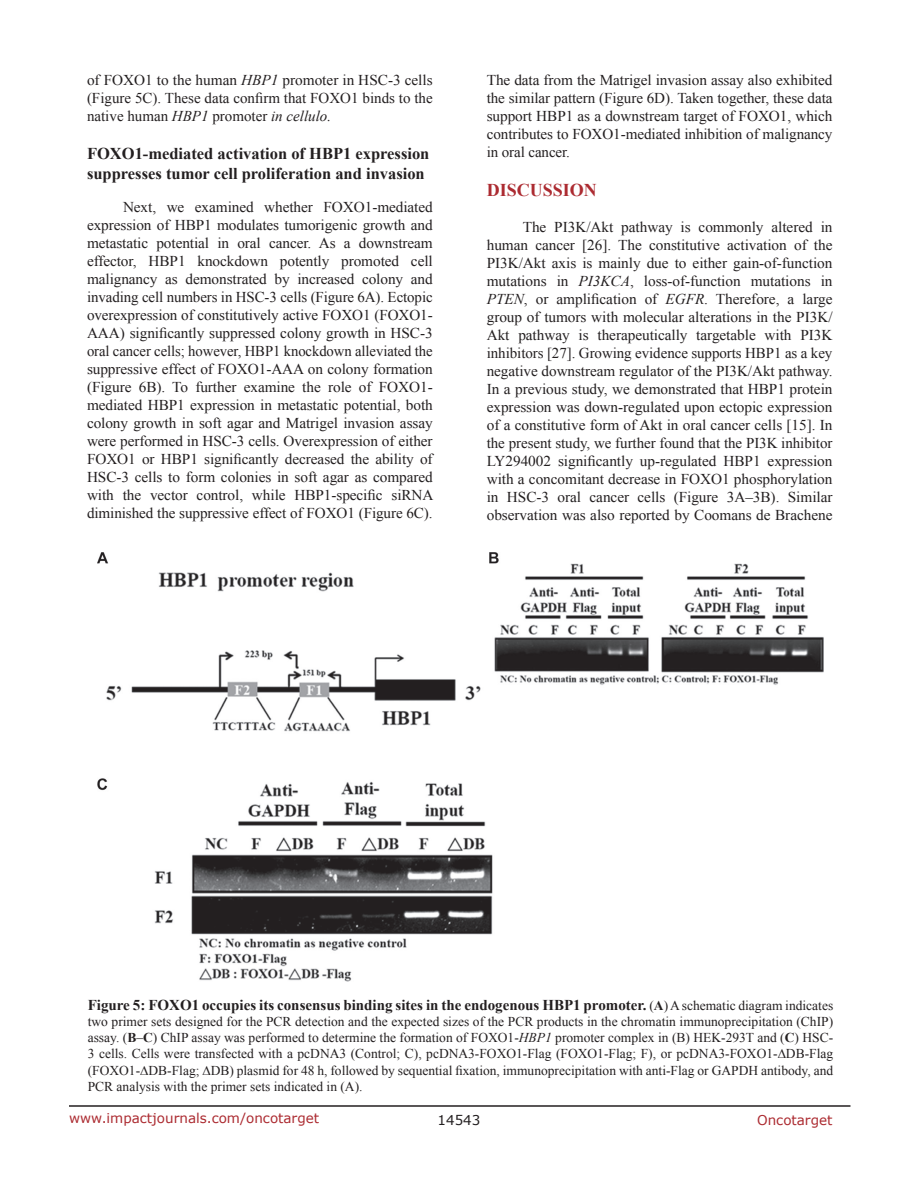
<style>
.page{position:relative;width:918px;height:1188px;background:#fff}
.page>*{position:absolute;margin:0;border:0;box-sizing:border-box;transform-origin:0 0}
.Heading{font:700 18px "Times New Roman";color:#ac2b31}
.SubHeading_middle{font:700 16.5px/19.8px "Times New Roman";color:#231f20}
.BodyText{font:15px/18px "Times New Roman";letter-spacing:-.005em;color:#231f20;text-align:justify}
.FigureText{font:700 15px "Times New Roman";color:#231f20}
.FigureText-2{font:13.5px/16.2px "Times New Roman";color:#231f20;text-align:justify}
.t1{font:13.5px "Verdana";color:#ac2b31}
.t2{font:13.5px "Verdana";color:#231f20}
.s1{font-style:italic}
.s2{font-weight:400;font-size:13.5px}
.s3{font-size:13.5px}
.s4{font-weight:700}
</style>
<div class="page">
<hr style="left:69px;top:1105px;width:781px;height:2px;background:#231f20">
<img style="left:98px;top:552px;width:725px;height:429px">
<p class="BodyText" style="left:87px;top:71px;width:347px">of FOXO1 to the human <span class="s1">HBP1</span> promoter in HSC-3 cells (Figure 5C). These data confirm that FOXO1 binds to the native human <span class="s1">HBP1</span> promoter <span class="s1">in cellulo.</span></p>
<p class="SubHeading_middle" style="left:87px;top:143px;width:344px">FOXO1-mediated activation of HBP1 expression suppresses tumor cell proliferation and invasion</p>
<p class="BodyText" style="left:87px;top:198px;width:348px;text-indent:36px">Next, we examined whether FOXO1-mediated expression of HBP1 modulates tumorigenic growth and metastatic potential in oral cancer. As a downstream effector, HBP1 knockdown potently promoted cell malignancy as demonstrated by increased colony and invading cell numbers in HSC-3 cells (Figure 6A). Ectopic overexpression of constitutively active FOXO1 (FOXO1- AAA) significantly suppressed colony growth in HSC-3 oral cancer cells; however, HBP1 knockdown alleviated the suppressive effect of FOXO1-AAA on colony formation (Figure 6B). To further examine the role of FOXO1- mediated HBP1 expression in metastatic potential, both colony growth in soft agar and Matrigel invasion assay were performed in HSC-3 cells. Overexpression of either FOXO1 or HBP1 significantly decreased the ability of HSC-3 cells to form colonies in soft agar as compared with the vector control, while HBP1-specific siRNA diminished the suppressive effect of FOXO1 (Figure 6C).</p>
<p class="BodyText" style="left:487px;top:71px;width:347px">The data from the Matrigel invasion assay also exhibited the similar pattern (Figure 6D). Taken together, these data support HBP1 as a downstream target of FOXO1, which contributes to FOXO1-mediated inhibition of malignancy in oral cancer.</p>
<p class="Heading" style="left:487px;top:177px;width:112px">DISCUSSION</p>
<p class="BodyText" style="left:487px;top:217px;width:347px;text-indent:36px">The PI3K/Akt pathway is commonly altered in human cancer [26]. The constitutive activation of the PI3K/Akt axis is mainly due to either gain-of-function mutations in <span class="s1">PI3KCA</span>, loss-of-function mutations in <span class="s1">PTEN</span>, or amplification of <span class="s1">EGFR</span>. Therefore, a large group of tumors with molecular alterations in the PI3K/ Akt pathway is therapeutically targetable with PI3K inhibitors [27]. Growing evidence supports HBP1 as a key negative downstream regulator of the PI3K/Akt pathway.<br>In a previous study, we demonstrated that HBP1 protein expression was down-regulated upon ectopic expression of a constitutive form of Akt in oral cancer cells [15]. In the present study, we further found that the PI3K inhibitor LY294002 significantly up-regulated HBP1 expression with a concomitant decrease in FOXO1 phosphorylation in HSC-3 oral cancer cells (Figure 3A–3B). Similar observation was also reported by Coomans de Brachene</p>
<p class="FigureText" style="left:88px;top:994px;width:747px">Figure 5: FOXO1 occupies its consensus binding sites in the endogenous HBP1 promoter. <span class="s2">(</span><span class="s3">A</span><span class="s2">) A schematic diagram indicates</span></p>
<p class="FigureText-2" style="left:88px;top:1013px;width:747px">two primer sets designed for the PCR detection and the expected sizes of the PCR products in the chromatin immunoprecipitation (ChIP) assay. (<span class="s4">B</span>–<span class="s4">C</span>) ChIP assay was performed to determine the formation of FOXO1-<span class="s1">HBP1</span> promoter complex in (B) HEK-293T and (<span class="s4">C</span>) HSC-3 cells. Cells were transfected with a pcDNA3 (Control; C), pcDNA3-FOXO1-Flag (FOXO1-Flag; F), or pcDNA3-FOXO1-∆DB-Flag (FOXO1-∆DB-Flag; ∆DB) plasmid for 48 h, followed by sequential fixation, immunoprecipitation with anti-Flag or GAPDH antibody, and PCR analysis with the primer sets indicated in (A).</p>
<p class="t1" style="left:69px;top:1109px;width:252px">www.impactjournals.com/oncotarget</p>
<p class="t2" style="left:438px;top:1111px;width:44px">14543</p>
<p class="t1" style="left:757px;top:1111px;width:77px">Oncotarget</p>
</div>
